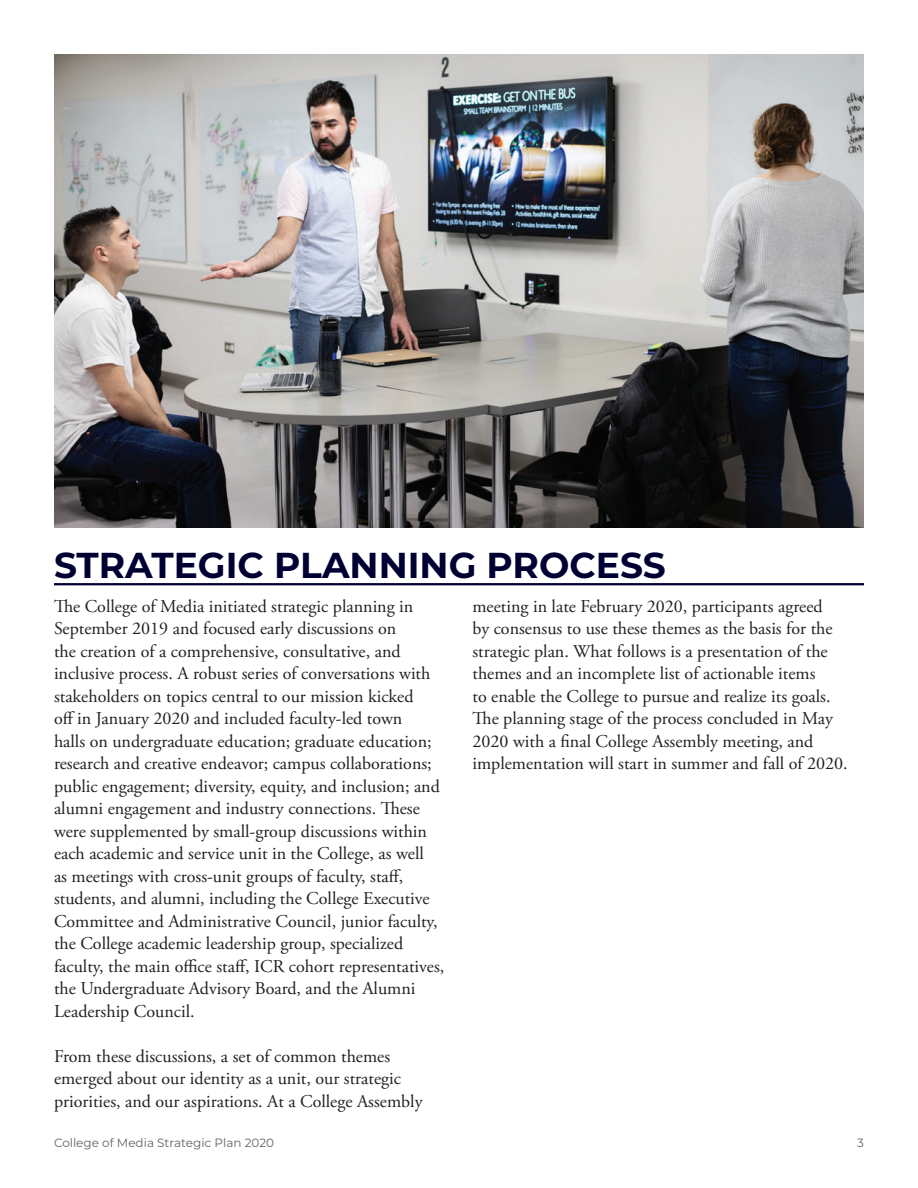
<style>
.page{position:relative;width:918px;height:1188px;background:#fff}
.page>*{position:absolute;margin:0;border:0;box-sizing:border-box;transform-origin:0 0}
.t1{font:700 36px "Montserrat";color:#000032}
.t2{font:18px/22.5px "Adobe Garamond Pro";color:#231f20}
.t3{font:12px "Montserrat";color:#636366}
</style>
<div class="page">
<img style="left:54px;top:54px;width:810px;height:474px">
<hr style="left:54px;top:583px;width:810px;height:2px;background:#000032">
<h1 class="t1" style="left:54px;top:539px;width:613px">STRATEGIC PLANNING PROCESS</h1>
<p class="t2" style="left:54px;top:596px;width:392px">The College of Media initiated strategic planning in September 2019 and focused early discussions on<br>the creation of a comprehensive, consultative, and inclusive process. A robust series of conversations with stakeholders on topics central to our mission kicked<br>off in January 2020 and included faculty-led town<br>halls on undergraduate education; graduate education; research and creative endeavor; campus collaborations; public engagement; diversity, equity, and inclusion; and alumni engagement and industry connections. These were supplemented by small-group discussions within each academic and service unit in the College, as well<br>as meetings with cross-unit groups of faculty, staff, students, and alumni, including the College Executive Committee and Administrative Council, junior faculty, the College academic leadership group, specialized faculty, the main office staff, ICR cohort representatives, the Undergraduate Advisory Board, and the Alumni Leadership Council.</p>
<p class="t2" style="left:54px;top:1046px;width:370px">From these discussions, a set of common themes emerged about our identity as a unit, our strategic priorities, and our aspirations. At a College Assembly</p>
<p class="t2" style="left:472px;top:596px;width:377px">meeting in late February 2020, participants agreed<br>by consensus to use these themes as the basis for the strategic plan. What follows is a presentation of the themes and an incomplete list of actionable items<br>to enable the College to pursue and realize its goals.<br>The planning stage of the process concluded in May 2020 with a final College Assembly meeting, and implementation will start in summer and fall of 2020.</p>
<p class="t3" style="left:54px;top:1135px;width:222px">College of Media Strategic Plan 2020</p>
<p class="t3" style="left:857px;top:1135px;width:8px">3</p>
</div>
